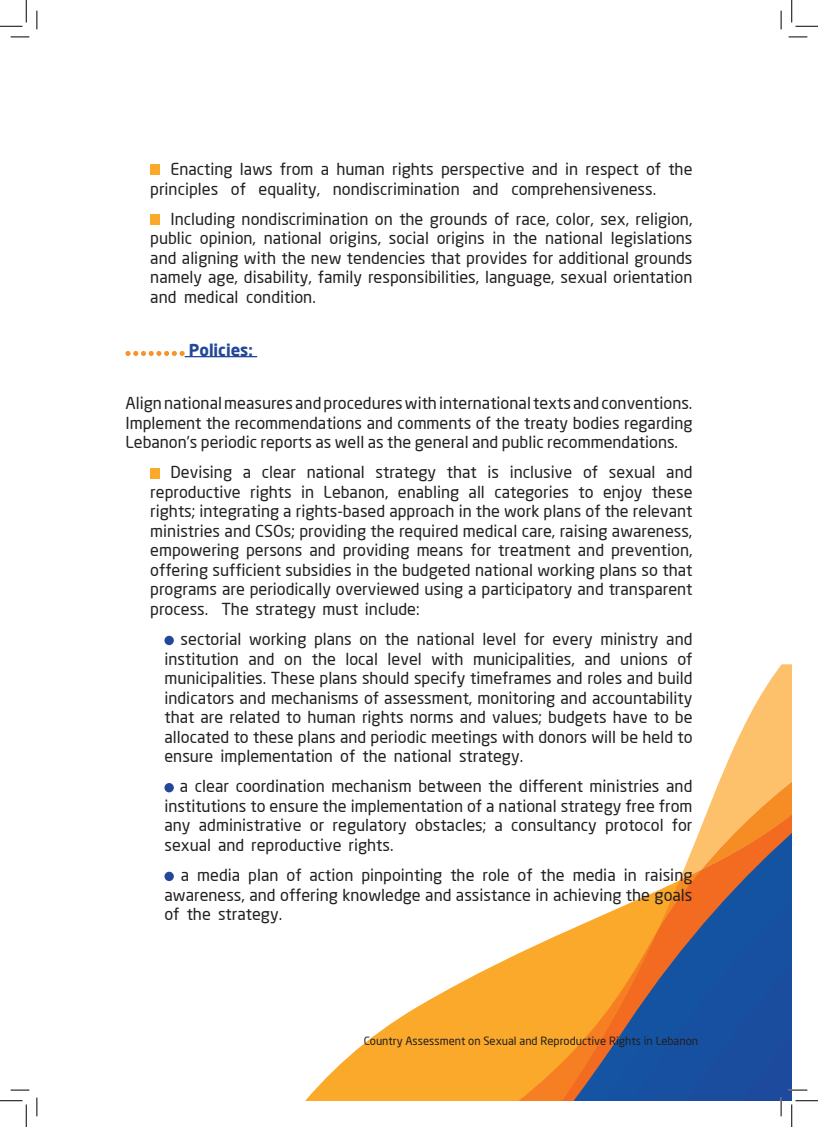
<style>
.page{position:relative;width:818px;height:1127px;background:#fff}
.page>*{position:absolute;margin:0;border:0;box-sizing:border-box;transform-origin:0 0}
.t1{font:16.25px/19.5px "Neo Sans";color:#231f20;text-align:justify}
.t2{font:700 16.25px "Neo Sans";color:#23489a}
.t3{font:11.25px "Neo Sans";color:#231f20}
</style>
<div class="page">
<svg style="left:729px;top:664px;width:63px;height:95px"></svg>
<svg style="left:717px;top:759px;width:75px;height:28px;background:#fdc576"></svg>
<svg style="left:306px;top:787px;width:486px;height:313px"></svg>
<svg style="left:499px;top:823px;width:293px;height:277px"></svg>
<hr style="left:185px;top:356px;width:72px;height:1px;background:#23489a">
<div style="left:150px;top:164px;width:10px;height:11px;background:#faa92a"></div>
<div style="left:150px;top:214px;width:10px;height:11px;background:#faa92a"></div>
<svg style="left:125px;top:351px;width:60px;height:5px"></svg>
<div style="left:150px;top:467px;width:10px;height:11px;background:#faa92a"></div>
<div style="left:164px;top:635px;width:10px;height:10px;background:#23489a;border-radius:50%"></div>
<svg style="left:164px;top:782px;width:10px;height:10px"></svg>
<div style="left:164px;top:871px;width:10px;height:9px;background:#23489a;border-radius:50%"></div>
<svg style="left:11px;top:36px;width:18px;height:2px"></svg>
<svg style="left:788px;top:36px;width:19px;height:2px"></svg>
<svg style="left:11px;top:1089px;width:18px;height:1px"></svg>
<svg style="left:788px;top:1088px;width:19px;height:2px"></svg>
<svg style="left:36px;top:11px;width:2px;height:18px"></svg>
<svg style="left:36px;top:1097px;width:2px;height:18px"></svg>
<svg style="left:780px;top:11px;width:2px;height:18px"></svg>
<svg style="left:780px;top:1097px;width:2px;height:18px"></svg>
<svg style="left:0;top:0;width:27px;height:27px"></svg>
<svg style="left:0;top:1100px;width:27px;height:26px"></svg>
<svg style="left:791px;top:0;width:27px;height:27px"></svg>
<svg style="left:791px;top:1100px;width:27px;height:26px"></svg>
<p class="t1" style="left:150px;top:159px;width:544px;text-indent:20px">Enacting laws from a human rights perspective and in respect of the principles of equality, nondiscrimination and comprehensiveness.</p>
<p class="t1" style="left:150px;top:209px;width:544px;text-indent:20px">Including nondiscrimination on the grounds of race, color, sex, religion, public opinion, national origins, social origins in the national legislations and aligning with the new tendencies that provides for additional grounds namely age, disability, family responsibilities, language, sexual orientation and medical condition.</p>
<p class="t2" style="left:189px;top:339px;width:66px">Policies:</p>
<p class="t1" style="left:125px;top:393px;width:568px">Align national measures and procedures with international texts and conventions.<br>Implement the recommendations and comments of the treaty bodies regarding Lebanon’s periodic reports as well as the general and public recommendations.</p>
<p class="t1" style="left:150px;top:462px;width:544px;text-indent:20px">Devising a clear national strategy that is inclusive of sexual and reproductive rights in Lebanon, enabling all categories to enjoy these rights; integrating a rights-based approach in the work plans of the relevant ministries and CSOs; providing the required medical care, raising awareness, empowering persons and providing means for treatment and prevention, offering sufficient subsidies in the budgeted national working plans so that programs are periodically overviewed using a participatory and transparent process. The strategy must include:</p>
<p class="t1" style="left:164px;top:629px;width:530px;text-indent:16px">sectorial working plans on the national level for every ministry and institution and on the local level with municipalities, and unions of municipalities. These plans should specify timeframes and roles and build indicators and mechanisms of assessment, monitoring and accountability that are related to human rights norms and values; budgets have to be allocated to these plans and periodic meetings with donors will be held to ensure implementation of the national strategy.</p>
<p class="t1" style="left:164px;top:776px;width:529px;text-indent:15px">a clear coordination mechanism between the different ministries and institutions to ensure the implementation of a national strategy free from any administrative or regulatory obstacles; a consultancy protocol for sexual and reproductive rights.</p>
<p class="t1" style="left:164px;top:864px;width:529px;text-indent:16px">a media plan of action pinpointing the role of the media in raising awareness, and offering knowledge and assistance in achieving the goals of the strategy.</p>
<p class="t3" style="left:364px;top:1033px;width:336px">Country Assessment on Sexual and Reproductive Rights in Lebanon</p>
</div>
